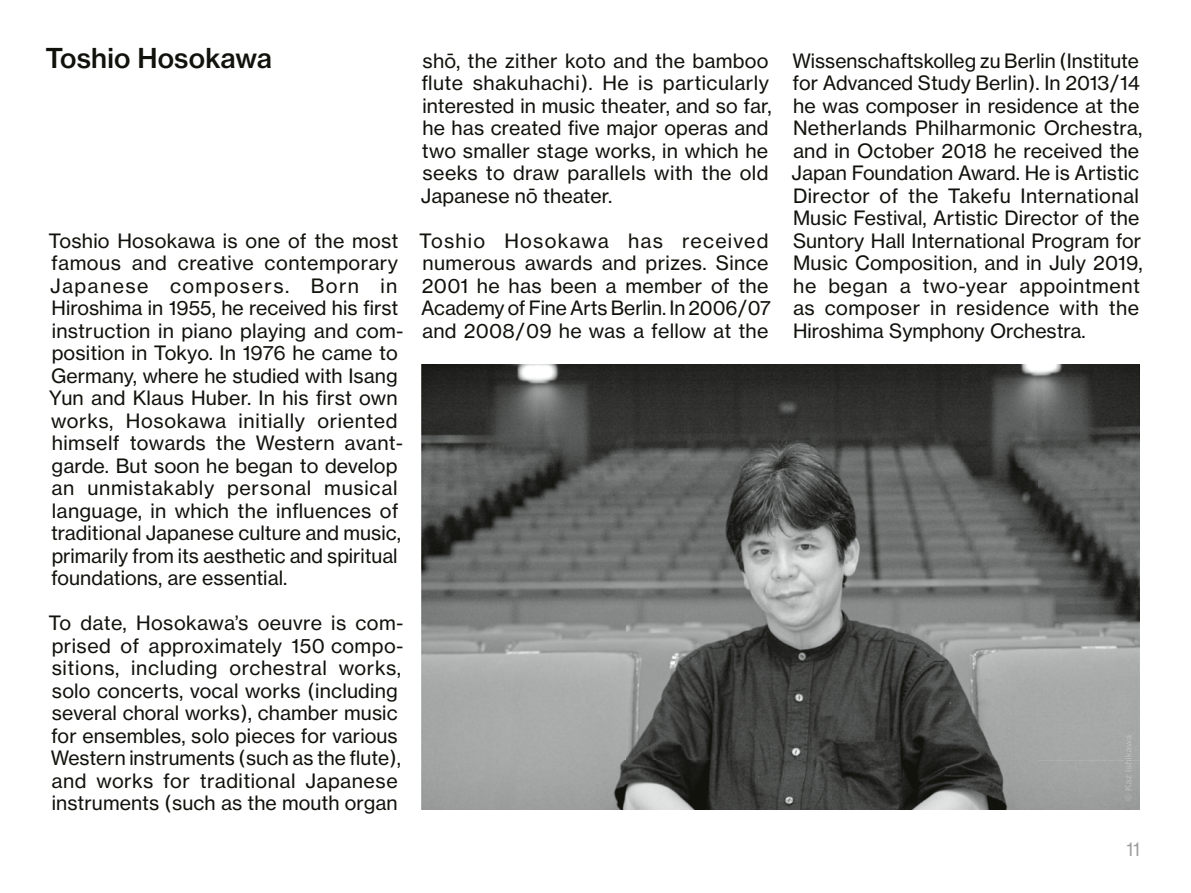
<style>
.page{position:relative;width:1191px;height:893px;background:#fff}
.page>*{position:absolute;margin:0;border:0;box-sizing:border-box;transform-origin:0 0}
.t1{font:27px "N Haas Grotesk TX Pro 65 Md";letter-spacing:.005em;color:#12120d}
.t2{font:19.5px/22.5px "N Haas Grotesk TX Pro 55 Rg";letter-spacing:.01em;color:#12120d}
.t3{font:19.5px "N Haas Grotesk DS Pro 55 Rg";color:#9d9e9e}
</style>
<div class="page">
<img style="left:422px;top:365px;width:718px;height:445px">
<img style="left:1124px;top:735px;width:7px;height:66px">
<h1 class="t1" style="left:45px;top:41px;width:228px">Toshio Hosokawa</h1>
<p class="t2" style="left:48px;top:229px;width:356px">Toshio Hosokawa is one of the most famous and creative contemporary Japanese composers. Born in Hiroshima in 1955, he received his first instruc tion in piano playing and com&shy;po sition in Tokyo. In 1976 he came to Germany, where he studied with Isang Yun and Klaus Huber. In his first own works, Hosokawa initially oriented himself towards the Western avant&shy;garde. But soon he began to develop an unmistakably personal musical language, in which the influences of traditional Japanese culture and music, primarily from its aesthetic and spiritual foundations, are essential.</p>
<p class="t2" style="left:48px;top:612px;width:357px">To date, Hosokawa’s oeuvre is com&shy;prised of approximately 150 compo&shy;sitions, including orchestral works, solo concerts, vocal works ( including several choral works ), chamber music for ensembles, solo pieces for various Western instruments ( such as the flute ), and works for tradi tional Japanese instruments ( such as the mouth organ</p>
<p class="t2" style="left:421px;top:49px;width:352px">shō, the zither koto and the bamboo flute shakuhachi ). He is particularly interested in music theater, and so far, he has created five major operas and two smaller stage works, in which he seeks to draw parallels with the old Japanese nō theater.</p>
<p class="t2" style="left:419px;top:229px;width:353px">Toshio Hosokawa has received numerous awards and prizes. Since<br>2001 he has been a member of the<br>Academy of Fine Arts Berlin. In 2006 / 07 and 2008 / 09 he was a fellow at the</p>
<p class="t2" style="left:791px;top:49px;width:352px">Wissen schaftskolleg zu Berlin ( Institute for Advanced Study Berlin ). In 2013 / 14 he was composer in resi dence at the Netherlands Philharmonic Orchestra, and in October 2018 he received the Japan Foundation Award. He is Artistic Director of the Takefu International Music Festival, Artistic Director of the Suntory Hall International Program for Music Compo sition, and in July 2019, he began a two-year appointment as composer in residence with the Hiroshima Symphony Orchestra.</p>
<p class="t3" style="left:1126px;top:838px;width:15px">11</p>
</div>
